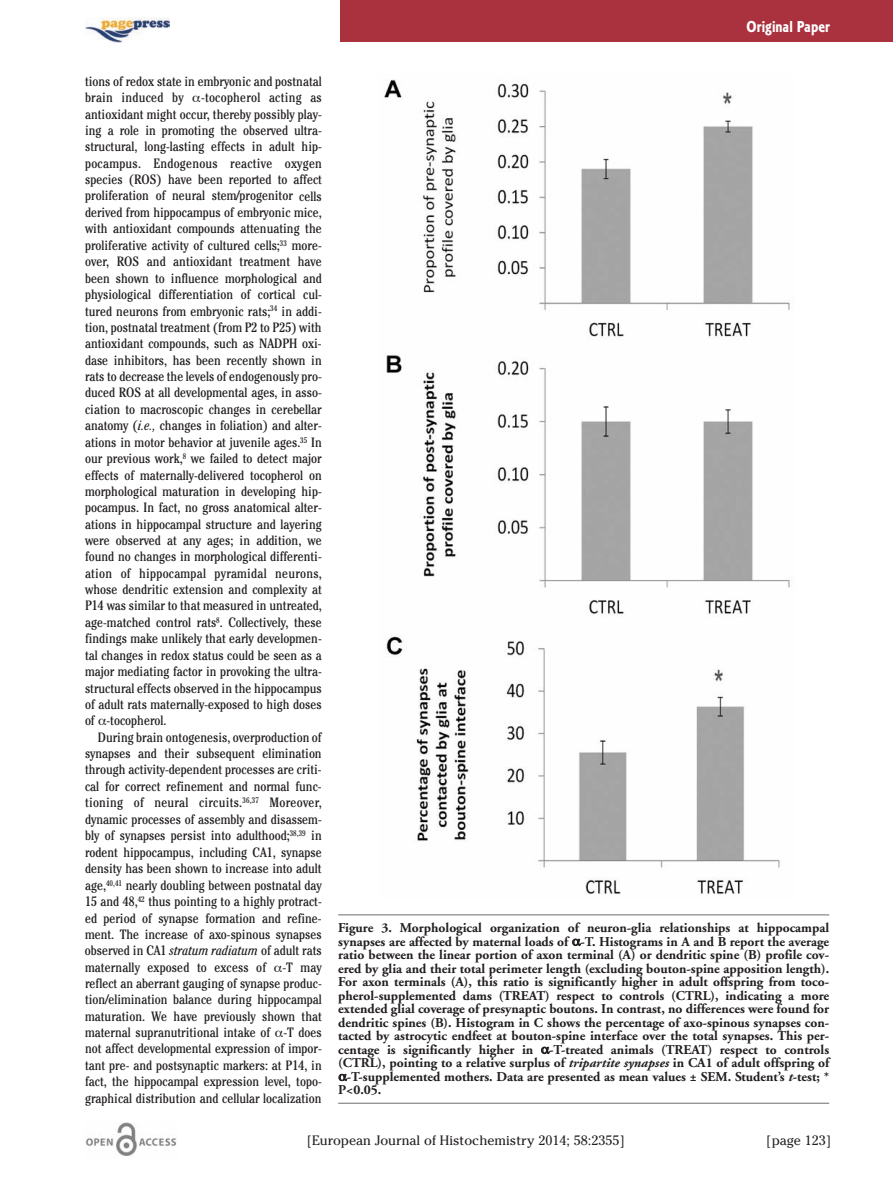
<style>
.page{position:relative;width:893px;height:1191px;background:#fff}
.page>*{position:absolute;margin:0;border:0;box-sizing:border-box;transform-origin:0 0}
.t1{font:16.5px "Corinthian Bold Condensed Plain";color:#fff}
.t2{font:condensed 13.5px/16.4px "Cheltenham";color:#231f20;text-align:justify}
.t3{font:700 13.5px "Adobe Garamond";color:#231f20}
.t4{font:13.5px "Cheltenham";color:#231f20}
.s1{font-style:italic}
</style>
<div class="page">
<div style="left:340px;top:0;width:553px;height:42px;background:#aa323f"></div>
<img style="left:86px;top:1123px;width:91px;height:33px">
<img style="left:85px;top:17px;width:84px;height:26px">
<img style="left:384px;top:79px;width:406px;height:815px">
<hr style="left:338px;top:914px;width:491px;height:1px;background:#6c6d70">
<hr style="left:338px;top:1102px;width:491px;height:1px;background:#6c6d70">
<svg style="left:572px;top:938px;width:9px;height:8px"></svg>
<svg style="left:541px;top:1046px;width:9px;height:8px"></svg>
<svg style="left:339px;top:1073px;width:8px;height:8px"></svg>
<p class="t1" style="left:747px;top:21px;width:85px">Original Paper</p>
<p class="t2" style="left:85px;top:74px;width:238px">tions of redox state in embryonic and postnatal brain induced by</p>
<p class="t2" style="left:85px;top:91px;width:239px;text-indent:116px">-tocopherol acting as antioxidant might occur, thereby possibly play&shy;ing a role in promoting the observed ultra&shy;structural, long-lasting effects in adult hip&shy;pocampus. Endogenous reactive oxygen species (ROS) have been reported to affect proliferation of neural stem/progenitor cells derived from hippocampus of embryonic mice, with antioxidant compounds attenuating the proliferative activity of cultured cells;<sup>33</sup> more&shy;over, ROS and antioxidant treatment have been shown to influence morphological and physiological differentiation of cortical cul&shy;tured neurons from embryonic rats;<sup>34</sup> in addi&shy;tion, postnatal treatment (from P2 to P25) with antioxidant compounds, such as NADPH oxi&shy;dase inhibitors, has been recently shown in rats to decrease the levels of endogenously pro&shy;duced ROS at all developmental ages, in asso&shy;ciation to macroscopic changes in cerebellar anatomy (<span class="s1">i.e.,</span> changes in foliation) and alter&shy;ations in motor behavior at juvenile ages.<sup>35</sup> In our previous work,<sup>8</sup> we failed to detect major effects of maternally-delivered tocopherol on morphological maturation in developing hip&shy;pocampus. In fact, no gross anatomical alter&shy;ations in hippocampal structure and layering were observed at any ages; in addition, we found no changes in morphological differenti&shy;ation of hippocampal pyramidal neurons, whose dendritic extension and complexity at P14 was similar to that measured in untreated, age-matched control rats<sup>8</sup>. Collectively, these findings make unlikely that early developmen&shy;tal changes in redox status could be seen as a major mediating factor in provoking the ultra&shy;structural effects observed in the hippocampus of adult rats maternally-exposed to high doses of -tocopherol.</p>
<p class="t2" style="left:85px;top:730px;width:238px;text-indent:13px">During brain ontogenesis, overproduction of synapses and their subsequent elimination through activity-dependent processes are criti&shy;cal for correct refinement and normal func&shy;tioning of neural circuits.<sup>36,37</sup> Moreover, dynamic processes of assembly and disassem&shy;bly of synapses persist into adulthood;<sup>38,39</sup> in rodent hippocampus, including CA1, synapse density has been shown to increase into adult age,<sup>40,41</sup> nearly doubling between postnatal day 15 and 48,<sup>42</sup> thus pointing to a highly protract&shy;ed period of synapse formation and refine&shy;ment. The increase of axo-spinous synapses observed in CA1 <span class="s1">stratum radiatum</span> of adult rats maternally exposed to excess of -T may reflect an aberrant gauging of synapse produc&shy;tion/elimination balance during hippocampal maturation. We have previously shown that maternal supranutritional intake of -T does not affect developmental expression of impor&shy;tant pre- and postsynaptic markers: at P14, in fact, the hippocampal expression level, topo&shy;graphical distribution and cellular localization</p>
<p class="t3" style="left:338px;top:922px;width:492px">Figure 3. Morphological organization of neuron-glia relationships at hippocampal</p>
<p class="t3" style="left:338px;top:936px;width:492px">synapses are affected by maternal loads of -T. Histograms in A and B report the average</p>
<p class="t3" style="left:338px;top:949px;width:492px">ratio between the linear portion of axon terminal (A) or dendritic spine (B) profile cov-</p>
<p class="t3" style="left:338px;top:963px;width:492px">ered by glia and their total perimeter length (excluding bouton-spine apposition length).</p>
<p class="t3" style="left:338px;top:976px;width:492px">For axon terminals (A), this ratio is significantly higher in adult offspring from toco-</p>
<p class="t3" style="left:338px;top:990px;width:492px">pherol-supplemented dams (TREAT) respect to controls (CTRL), indicating a more</p>
<p class="t3" style="left:338px;top:1003px;width:492px">extended glial coverage of presynaptic boutons. In contrast, no differences were found for</p>
<p class="t3" style="left:338px;top:1017px;width:492px">dendritic spines (B). Histogram in C shows the percentage of axo-spinous synapses con-</p>
<p class="t3" style="left:338px;top:1030px;width:492px">tacted by astrocytic endfeet at bouton-spine interface over the total synapses. This per-</p>
<p class="t3" style="left:338px;top:1044px;width:492px">centage is significantly higher in -T-treated animals (TREAT) respect to controls</p>
<p class="t3" style="left:338px;top:1057px;width:492px">(CTRL), pointing to a relative surplus of <span class="s1">tripartite synapses</span> in CA1 of adult offspring of</p>
<p class="t3" style="left:347px;top:1071px;width:484px">-T-supplemented mothers. Data are presented as mean values ± SEM. Student’s <span class="s1">t</span>-test; *</p>
<p class="t3" style="left:338px;top:1084px;width:45px">P&lt;0.05.</p>
<p class="t4" style="left:307px;top:1132px;width:320px">[European Journal of Histochemistry 2014; 58:2355]</p>
<p class="t4" style="left:766px;top:1132px;width:66px">[page 123]</p>
</div>
